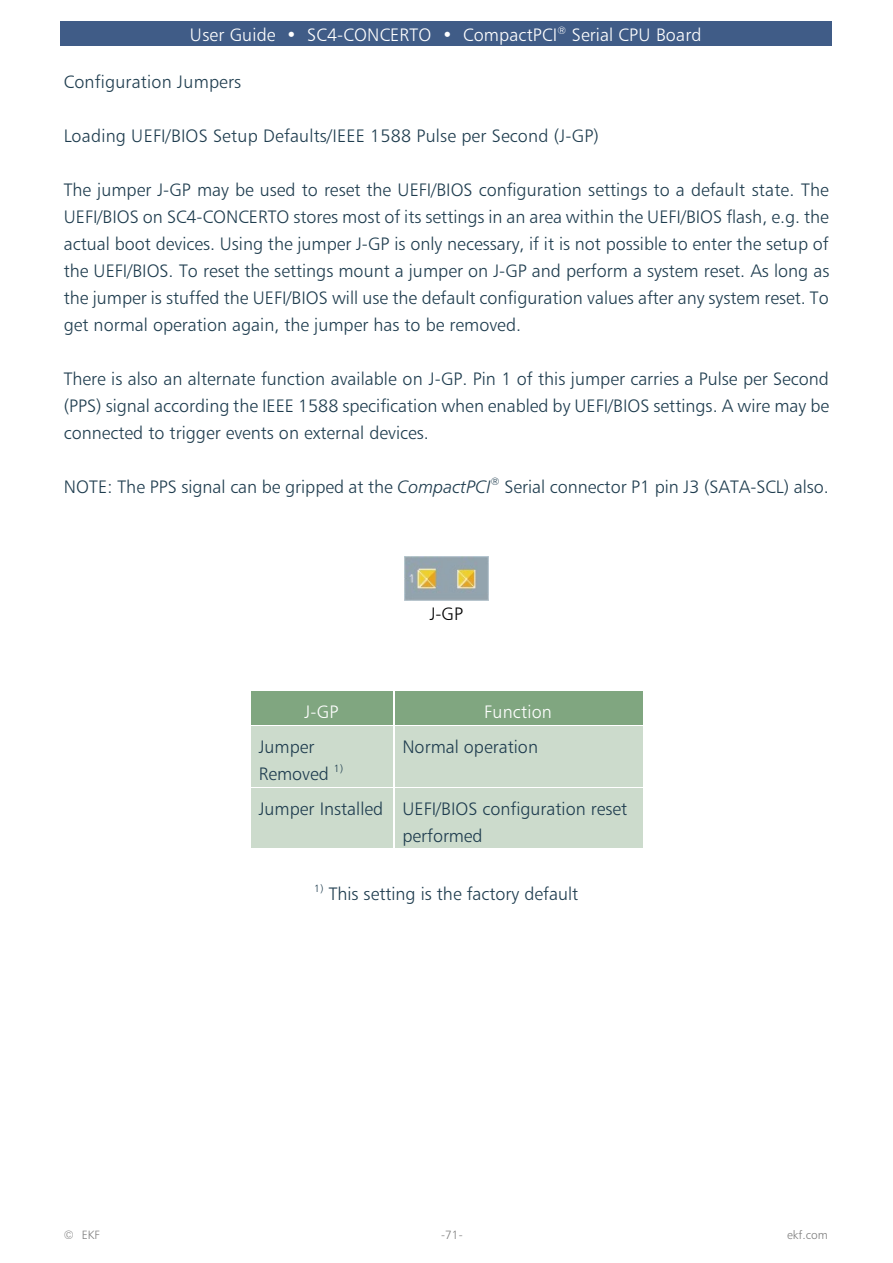
<style>
.page{position:relative;width:893px;height:1263px;background:#fff}
.page>*{position:absolute;margin:0;border:0;box-sizing:border-box;transform-origin:0 0}
.t1{font:18px/27px "Humanist 777 BT Light B";color:#1f3d4f;text-align:justify}
.t2{font:18px "Humanist 777 BT Light B";letter-spacing:.01em;color:#fff}
.t3{font:18px "Humanist 777 BT Light B";color:#000}
.t4{font:12px "Humanist 777 BT Light B";color:#808080}
.s1{font-family:"Humanist 777 BT Light B,Italic"}
</style>
<div class="page">
<div style="left:61px;top:21px;width:771px;height:25px;background:#405c87"></div>
<div style="left:250px;top:691px;width:143px;height:35px;background:#80a680"></div>
<hr style="left:250px;top:691px;width:1px;height:35px;background:#fff">
<hr style="left:250px;top:725px;width:143px;height:1px;background:#fff">
<div style="left:393px;top:691px;width:250px;height:35px;background:#80a680"></div>
<hr style="left:393px;top:691px;width:2px;height:35px;background:#fff">
<hr style="left:393px;top:725px;width:250px;height:1px;background:#fff">
<div style="left:250px;top:726px;width:143px;height:62px;background:#ccdbcc"></div>
<hr style="left:250px;top:726px;width:1px;height:62px;background:#fff">
<hr style="left:250px;top:787px;width:143px;height:1px;background:#fff">
<div style="left:393px;top:726px;width:250px;height:62px;background:#ccdbcc"></div>
<hr style="left:393px;top:726px;width:2px;height:62px;background:#fff">
<hr style="left:393px;top:787px;width:250px;height:1px;background:#fff">
<div style="left:250px;top:788px;width:143px;height:62px;background:#ccdbcc"></div>
<hr style="left:250px;top:788px;width:1px;height:62px;background:#fff">
<hr style="left:250px;top:849px;width:143px;height:1px;background:#fff">
<div style="left:393px;top:788px;width:250px;height:62px;background:#ccdbcc"></div>
<hr style="left:393px;top:788px;width:2px;height:62px;background:#fff">
<hr style="left:393px;top:849px;width:250px;height:1px;background:#fff">
<img style="left:404px;top:556px;width:85px;height:44px">
<p class="t2" style="left:190px;top:28px;width:513px">User Guide • SC4-CONCERTO • CompactPCI<sup>®</sup> Serial CPU Board</p>
<p class="t1" style="left:64px;top:70px;width:179px">Configuration Jumpers</p>
<p class="t1" style="left:64px;top:124px;width:537px">Loading UEFI/BIOS Setup Defaults/IEEE 1588 Pulse per Second (J-GP)</p>
<p class="t1" style="left:64px;top:178px;width:767px">The jumper J-GP may be used to reset the UEFI/BIOS configuration settings to a default state. The UEFI/BIOS on SC4-CONCERTO stores most of its settings in an area within the UEFI/BIOS flash, e.g. the actual boot devices. Using the jumper J-GP is only necessary, if it is not possible to enter the setup of the UEFI/BIOS. To reset the settings mount a jumper on J-GP and perform a system reset. As long as the jumper is stuffed the UEFI/BIOS will use the default configuration values after any system reset. To get normal operation again, the jumper has to be removed.</p>
<p class="t1" style="left:64px;top:367px;width:767px">There is also an alternate function available on J-GP. Pin 1 of this jumper carries a Pulse per Second (PPS) signal according the IEEE 1588 specification when enabled by UEFI/BIOS settings. A wire may be connected to trigger events on external devices.</p>
<p class="t1" style="left:64px;top:475px;width:767px">NOTE: The PPS signal can be gripped at the <span class="s1">CompactPCI</span><sup>®</sup> Serial connector P1 pin J3 (SATA-SCL) also.</p>
<p class="t3" style="left:430px;top:606px;width:35px">J-GP</p>
<p class="t2" style="left:304px;top:704px;width:35px">J-GP</p>
<p class="t2" style="left:484px;top:704px;width:69px">Function</p>
<p class="t1" style="left:259px;top:734px;width:86px">Jumper<br>Removed <sup>1)</sup></p>
<p class="t1" style="left:402px;top:734px;width:137px">Normal operation</p>
<p class="t1" style="left:259px;top:796px;width:126px">Jumper Installed</p>
<p class="t1" style="left:402px;top:796px;width:226px">UEFI/BIOS configuration reset performed</p>
<p class="t1" style="left:314px;top:882px;width:265px"><sup>1)</sup> This setting is the factory default</p>
<p class="t4" style="left:64px;top:1229px;width:38px">© EKF</p>
<p class="t4" style="left:441px;top:1229px;width:23px">-71-</p>
<p class="t4" style="left:787px;top:1229px;width:42px">ekf.com</p>
</div>
